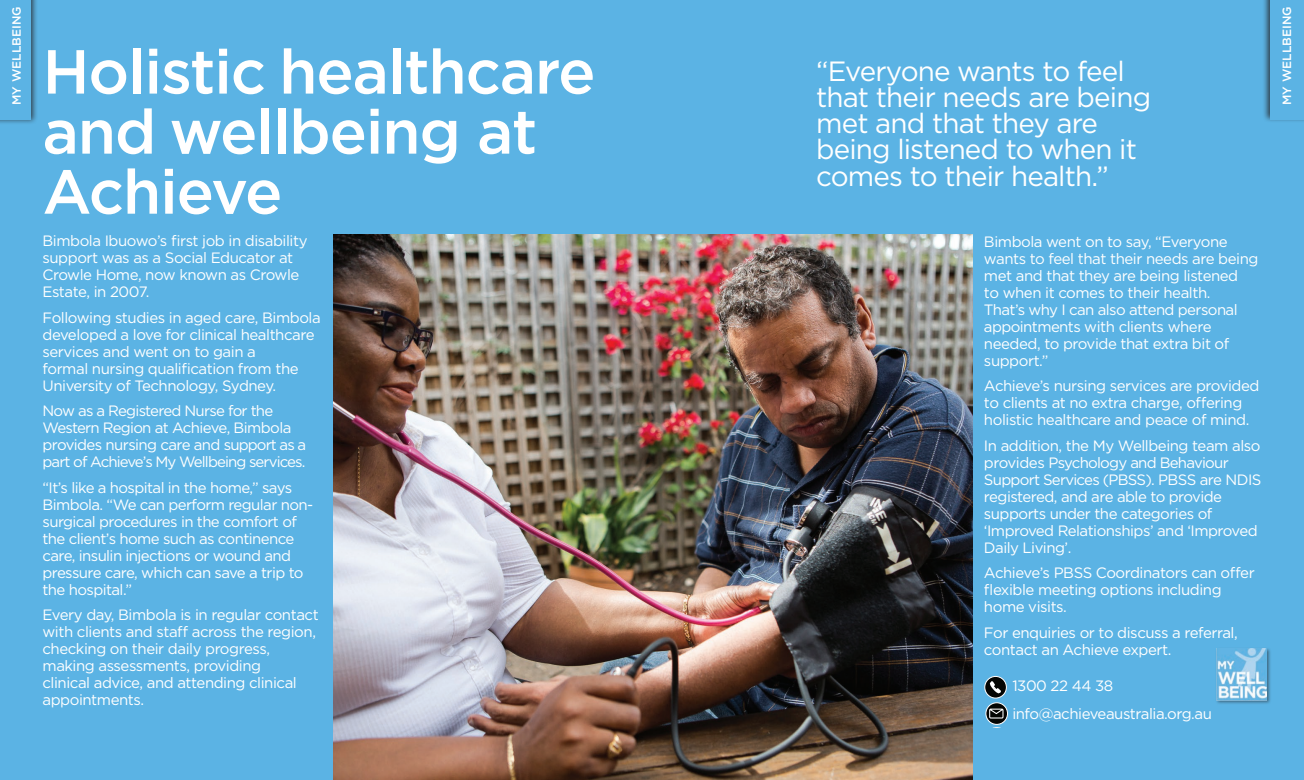
<style>
.page{position:relative;width:1304px;height:780px;background:#5bb3e4}
.page>*{position:absolute;margin:0;border:0;box-sizing:border-box;transform-origin:0 0}
.t1{font:500 62px/60px "Gotham";letter-spacing:-.02em;color:#fff}
.t2{font:27.8px/26.3px "Gotham";letter-spacing:-.03em;color:#fff}
.t3{font:15px/17px "Gotham";letter-spacing:-.03em;color:#fff}
.t4{font:15px/17px "Gotham";letter-spacing:-.06em;color:#fff}
.t5{font:500 12px "Gotham";color:#fff}
</style>
<div class="page">
<img style="left:333px;top:234px;width:639px;height:546px">
<div style="left:1215px;top:647px;width:56px;height:57px;background:#231f20;opacity:.51"></div>
<img style="left:1215px;top:648px;width:51px;height:55px">
<div style="left:985px;top:676px;width:21px;height:22px;background:#040503;border-radius:50%"></div>
<div style="left:985px;top:676px;width:21px;height:22px;border:1px solid #fff;border-radius:50%"></div>
<svg style="left:990px;top:681px;width:11px;height:12px"></svg>
<svg style="left:986px;top:702px;width:21px;height:22px"></svg>
<div style="left:986px;top:702px;width:22px;height:22px;border:1px solid #fff;border-radius:50%"></div>
<svg style="left:989px;top:706px;width:19px;height:14px"></svg>
<div style="left:0;top:0;width:38px;height:124px;background:#231f20;opacity:.75"></div>
<div style="left:0;top:0;width:31px;height:119px;background:#5bb3e4"></div>
<div style="left:1262px;top:0;width:42px;height:123px;background:#231f20;opacity:.75"></div>
<div style="left:1270px;top:0;width:34px;height:119px;background:#5bb3e4"></div>
<p class="t5" style="left:9px;top:105px;width:100px;rotate:-90deg">MY WELLBEING</p>
<p class="t5" style="left:1280px;top:105px;width:100px;rotate:-90deg">MY WELLBEING</p>
<h1 class="t1" style="left:43px;top:41px;width:555px">Holistic healthcare and wellbeing at<br>Achieve</h1>
<h2 class="t2" style="left:816px;top:57px;width:337px">“Everyone wants to feel that their needs are being met and that they are being listened to when it comes to their health.”</h2>
<p class="t3" style="left:43px;top:232px;width:267px">Bimbola Ibuowo’s first job in disability support was as a Social Educator at<br>Crowle Home, now known as Crowle<br>Estate, in 2007.</p>
<p class="t3" style="left:43px;top:308px;width:280px">Following studies in aged care, Bimbola developed a love for clinical healthcare services and went on to gain a<br>formal nursing qualification from the University of Technology, Sydney.</p>
<p class="t4" style="left:43px;top:402px;width:265px">Now as a Registered Nurse for the Western Region at Achieve, Bimbola provides nursing care and support as a part of Achieve’s My Wellbeing services.</p>
<p class="t3" style="left:43px;top:478px;width:272px">“It’s like a hospital in the home,” says Bimbola. “We can perform regular non&shy;surgical procedures in the comfort of the client’s home such as continence care, insulin injections or wound and pressure care, which can save a trip to the hospital.”</p>
<p class="t3" style="left:43px;top:606px;width:278px">Every day, Bimbola is in regular contact with clients and staff across the region, checking on their daily progress, making assessments, providing<br>clinical advice, and attending clinical appointments.</p>
<p class="t3" style="left:984px;top:232px;width:276px">Bimbola went on to say, “Everyone wants to feel that their needs are being met and that they are being listened<br>to when it comes to their health.<br>That’s why I can also attend personal appointments with clients where needed, to provide that extra bit of support.”</p>
<p class="t3" style="left:984px;top:377px;width:277px">Achieve’s nursing services are provided to clients at no extra charge, offering holistic healthcare and peace of mind.</p>
<p class="t3" style="left:984px;top:436px;width:279px">In addition, the My Wellbeing team also provides Psychology and Behaviour Support Services (PBSS). PBSS are NDIS registered, and are able to provide supports under the categories of ‘Improved Relationships’ and ‘Improved Daily Living’.</p>
<p class="t3" style="left:984px;top:564px;width:272px">Achieve’s PBSS Coordinators can offer flexible meeting options including home visits.</p>
<p class="t3" style="left:984px;top:623px;width:255px">For enquiries or to discuss a referral, contact an Achieve expert.</p>
<p class="t3" style="left:1012px;top:671px;width:201px;line-height:28px">1300 22 44 38 info@achieveaustralia.org.au</p>
</div>
